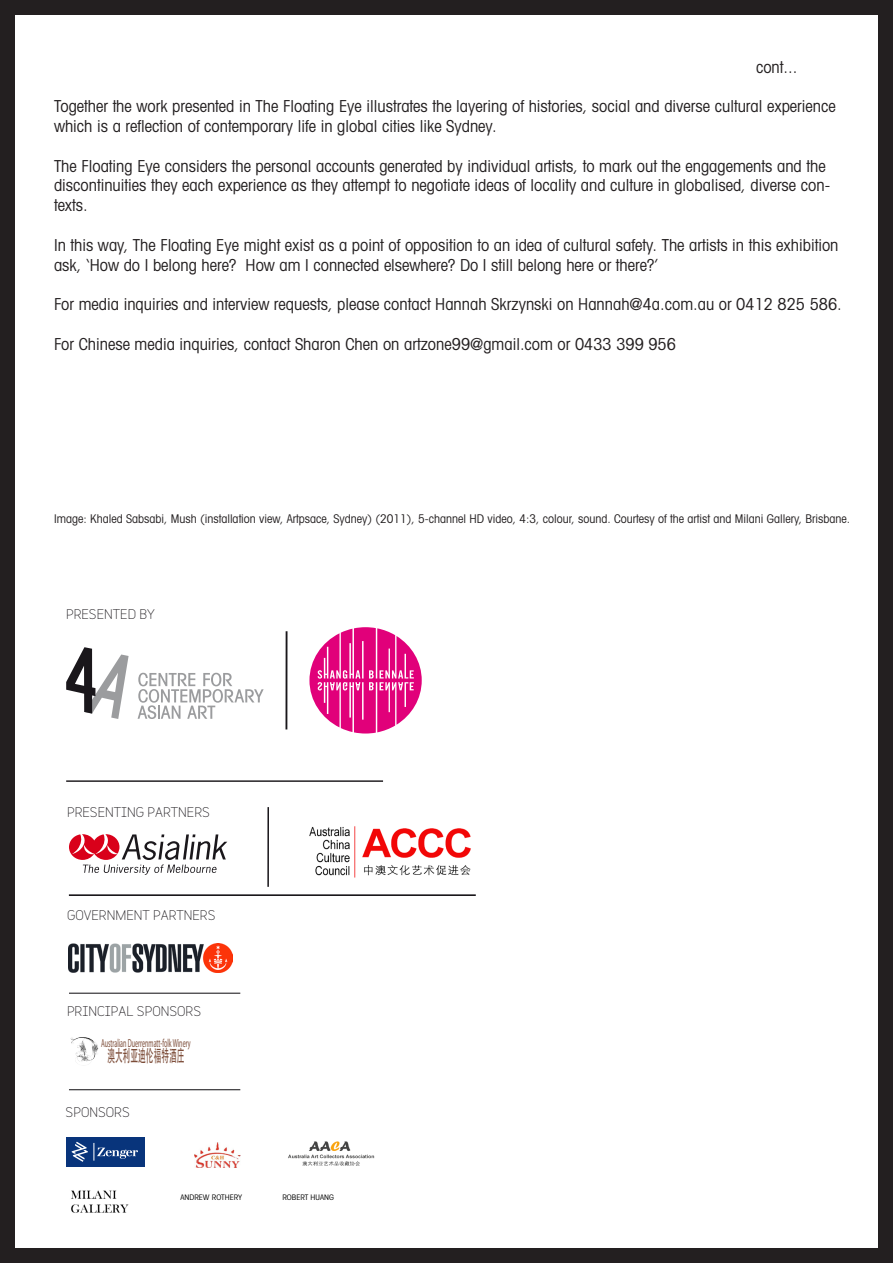
<style>
.page{position:relative;width:893px;height:1263px;background:#fff}
.page>*{position:absolute;margin:0;border:0;box-sizing:border-box;transform-origin:0 0}
.t1{font:17.1px "Adobe Heiti Std";color:#7c4c38;scale:.45 1}
.t2{font:condensed 16.5px/19.8px "Avant Garde";color:#231f20}
.t3{font:12.9px "Variable";color:#1a171b;scale:1.06 1}
.t4{font:condensed 12px "Avant Garde";color:#231f20}
.t5{font:11.55px "Myriad Pro";color:#7c4c38;scale:.52 1}
.t6{font:condensed 7.65px "Avant Garde";color:#000;scale:1.06 1}
</style>
<div class="page">
<div style="left:0;top:0;width:893px;height:1263px;border:15px solid #231f20"></div>
<hr style="left:286px;top:631px;width:1px;height:98px;background:#1a171b">
<svg style="left:66px;top:647px;width:63px;height:72px"></svg>
<svg style="left:138px;top:673px;width:126px;height:46px"></svg>
<hr style="left:66px;top:780px;width:317px;height:2px;background:#1a171b">
<svg style="left:309px;top:627px;width:113px;height:106px"></svg>
<svg style="left:69px;top:834px;width:158px;height:41px"></svg>
<hr style="left:69px;top:894px;width:407px;height:2px;background:#1a171b">
<hr style="left:69px;top:1089px;width:171px;height:1px;background:#1a171b">
<div style="left:66px;top:1137px;width:78px;height:30px;background:#08347b"></div>
<svg style="left:72px;top:1142px;width:16px;height:20px"></svg>
<svg style="left:94px;top:1143px;width:44px;height:17px"></svg>
<hr style="left:69px;top:993px;width:171px;height:1px;background:#1a171b">
<img style="left:70px;top:1037px;width:29px;height:25px">
<img style="left:309px;top:826px;width:162px;height:52px">
<img style="left:194px;top:1142px;width:46px;height:25px">
<div style="left:235px;top:1142px;width:7px;height:7px;background:#fff"></div>
<img style="left:69px;top:944px;width:163px;height:28px">
<hr style="left:267px;top:807px;width:2px;height:80px;background:#1a171b">
<img style="left:288px;top:1141px;width:87px;height:25px">
<img style="left:71px;top:1190px;width:58px;height:23px">
<p class="t2" style="left:756px;top:56px;width:43px">cont...</p>
<p class="t2" style="left:54px;top:96px;width:783px">Together the work presented in The Floating Eye illustrates the layering of histories, social and diverse cultural experience which is a reflection of contemporary life in global cities like Sydney.</p>
<p class="t2" style="left:54px;top:155px;width:778px">The Floating Eye considers the personal accounts generated by individual artists, to mark out the engagements and the discontinuities they each experience as they attempt to negotiate ideas of locality and culture in globalised, diverse con&shy;texts.</p>
<p class="t2" style="left:54px;top:235px;width:786px">In this way, The Floating Eye might exist as a point of opposition to an idea of cultural safety. The artists in this exhibition ask, ‘How do I belong here? How am I connected elsewhere? Do I still belong here or there?’</p>
<p class="t2" style="left:54px;top:294px;width:789px">For media inquiries and interview requests, please contact Hannah Skrzynski on Hannah@4a.com.au or 0412 825 586.</p>
<p class="t2" style="left:54px;top:334px;width:623px">For Chinese media inquiries, contact Sharon Chen on artzone99@gmail.com or 0433 399 956</p>
<p class="t4" style="left:54px;top:511px;width:798px">Image: Khaled Sabsabi, Mush (installation view, Artpsace, Sydney) (2011), 5-channel HD video, 4:3, colour, sound. Courtesy of the artist and Milani Gallery, Brisbane.</p>
<p class="t3" style="left:66px;top:610px;width:85px">PRESENTED BY</p>
<p class="t3" style="left:67px;top:807px;width:136px">PRESENTING PARTNERS</p>
<p class="t3" style="left:67px;top:910px;width:142px">GOVERNMENT PARTNERS</p>
<p class="t3" style="left:67px;top:1006px;width:128px">PRINCIPAL SPONSORS</p>
<p class="t5" style="left:101px;top:1036px;width:174px">Australian Duerrenmatt-folk Winery</p>
<p class="t1" style="left:107px;top:1045px;width:173px">澳大利亚迪伦福特酒庄</p>
<p class="t3" style="left:66px;top:1107px;width:62px">SPONSORS</p>
<p class="t6" style="left:180px;top:1193px;width:60px">ANDREW ROTHERY</p>
<p class="t6" style="left:282px;top:1193px;width:50px">ROBERT HUANG</p>
</div>
